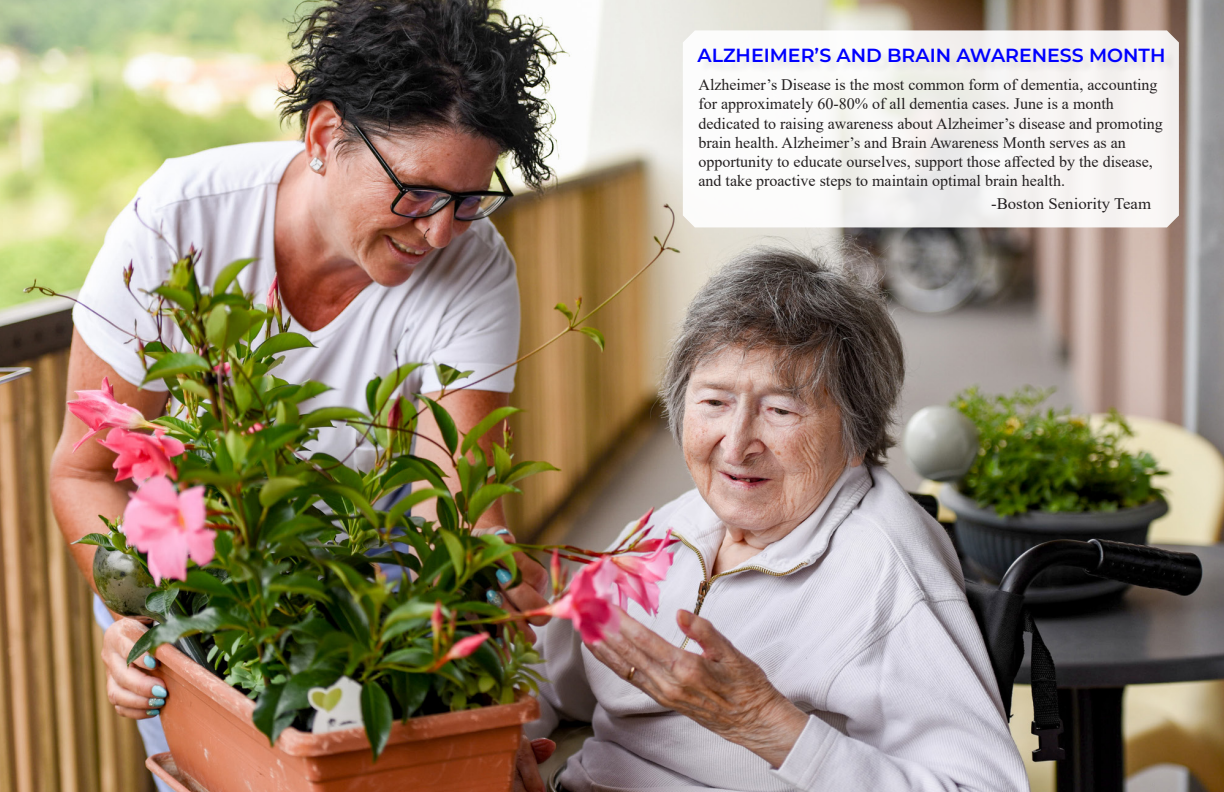
<style>
.page{position:relative;width:1224px;height:792px;background:#fff}
.page>*{position:absolute;margin:0;border:0;box-sizing:border-box;transform-origin:0 0}
.t1{font:600 19px "Montserrat";color:#00f}
.t2{font:16px/19.2px "Times New Roman";color:#231f20}
.t3{font:16px "Times New Roman";color:#231f20;scale:1.05 1}
</style>
<div class="page">
<img style="left:0;top:0;width:1224px;height:792px">
<svg style="left:683px;top:30px;width:496px;height:197px;fill:#f8f6f5"></svg>
<div style="left:700px;top:49px;width:476px;height:25px;background:#f2f1f0"></div>
<p class="t1" style="left:697px;top:41px;width:470px">ALZHEIMER’S AND BRAIN AWARENESS MONTH</p>
<p class="t2" style="left:698px;top:75px;width:466px">Alzheimer’s Disease is the most common form of dementia, accounting for approximately 60-80% of all dementia cases. June is a month dedicated to raising awareness about Alzheimer’s disease and promoting brain health. Alzheimer’s and Brain Awareness Month serves as an opportunity to educate ourselves, support those affected by the disease, and take proactive steps to maintain optimal brain health.</p>
<p class="t3" style="left:991px;top:193px;width:154px">-Boston Seniority Team</p>
</div>
